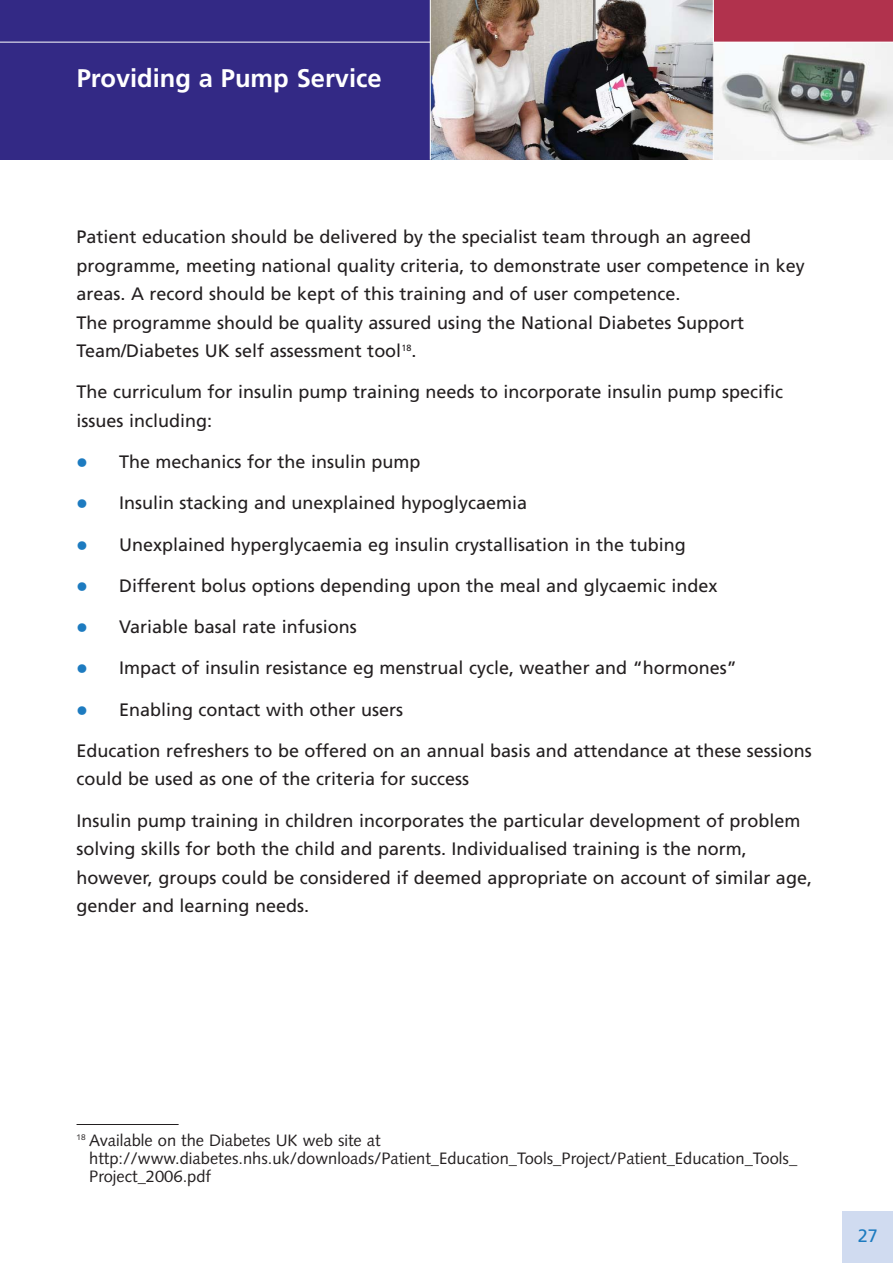
<style>
.page{position:relative;width:893px;height:1263px;background:#fff}
.page>*{position:absolute;margin:0;border:0;box-sizing:border-box;transform-origin:0 0}
.t1{font:700 25.5px "Frutiger";color:#fff}
.t2{font:18px/28.5px "Frutiger";color:#231f20}
.t3{font:18px "Frutiger";color:#1d7bc0}
.t4{font:16.5px/18px "Syntax";color:#231f20}
</style>
<div class="page">
<div style="left:842px;top:1212px;width:51px;height:51px;background:#d0dbf0"></div>
<div style="left:698px;top:0;width:195px;height:160px;background:#b1324d"></div>
<div style="left:0;top:0;width:430px;height:160px;background:#332985"></div>
<img style="left:714px;top:43px;width:179px;height:117px">
<img style="left:431px;top:0;width:282px;height:160px">
<hr style="left:713px;top:42px;width:180px;height:1px;background:#fff">
<hr style="left:713px;top:0;width:1px;height:161px;background:#fff">
<hr style="left:77px;top:1124px;width:102px;height:1px;background:#231f20">
<hr style="left:0;top:42px;width:430px;height:1px;background:#fff">
<h1 class="t1" style="left:77px;top:67px;width:306px">Providing a Pump Service</h1>
<p class="t2" style="left:77px;top:224px;width:730px">Patient education should be delivered by the specialist team through an agreed programme, meeting national quality criteria, to demonstrate user competence in key areas. A record should be kept of this training and of user competence.<br>The programme should be quality assured using the National Diabetes Support Team/Diabetes UK self assessment tool<sup>18</sup>.</p>
<p class="t2" style="left:77px;top:379px;width:708px">The curriculum for insulin pump training needs to incorporate insulin pump specific issues including:</p>
<p class="t2" style="left:119px;top:449px;width:303px">The mechanics for the insulin pump</p>
<p class="t2" style="left:119px;top:490px;width:409px">Insulin stacking and unexplained hypoglycaemia</p>
<p class="t2" style="left:119px;top:532px;width:568px">Unexplained hyperglycaemia eg insulin crystallisation in the tubing</p>
<p class="t2" style="left:119px;top:573px;width:600px">Different bolus options depending upon the meal and glycaemic index</p>
<p class="t2" style="left:119px;top:614px;width:239px">Variable basal rate infusions</p>
<p class="t2" style="left:119px;top:655px;width:619px">Impact of insulin resistance eg menstrual cycle, weather and “hormones”</p>
<p class="t2" style="left:119px;top:697px;width:285px">Enabling contact with other users</p>
<p class="t2" style="left:77px;top:738px;width:737px">Education refreshers to be offered on an annual basis and attendance at these sessions could be used as one of the criteria for success</p>
<p class="t2" style="left:77px;top:808px;width:737px">Insulin pump training in children incorporates the particular development of problem solving skills for both the child and parents. Individualised training is the norm, however, groups could be considered if deemed appropriate on account of similar age, gender and learning needs.</p>
<p class="t4" style="left:89px;top:1133px;width:709px;text-indent:-13px"><sup>18</sup> Available on the Diabetes UK web site at http://www.diabetes.nhs.uk/downloads/Patient_Education_Tools_Project/Patient_Education_Tools_<br>Project_2006.pdf</p>
<p class="t3" style="left:858px;top:1228px;width:22px">27</p>
</div>
